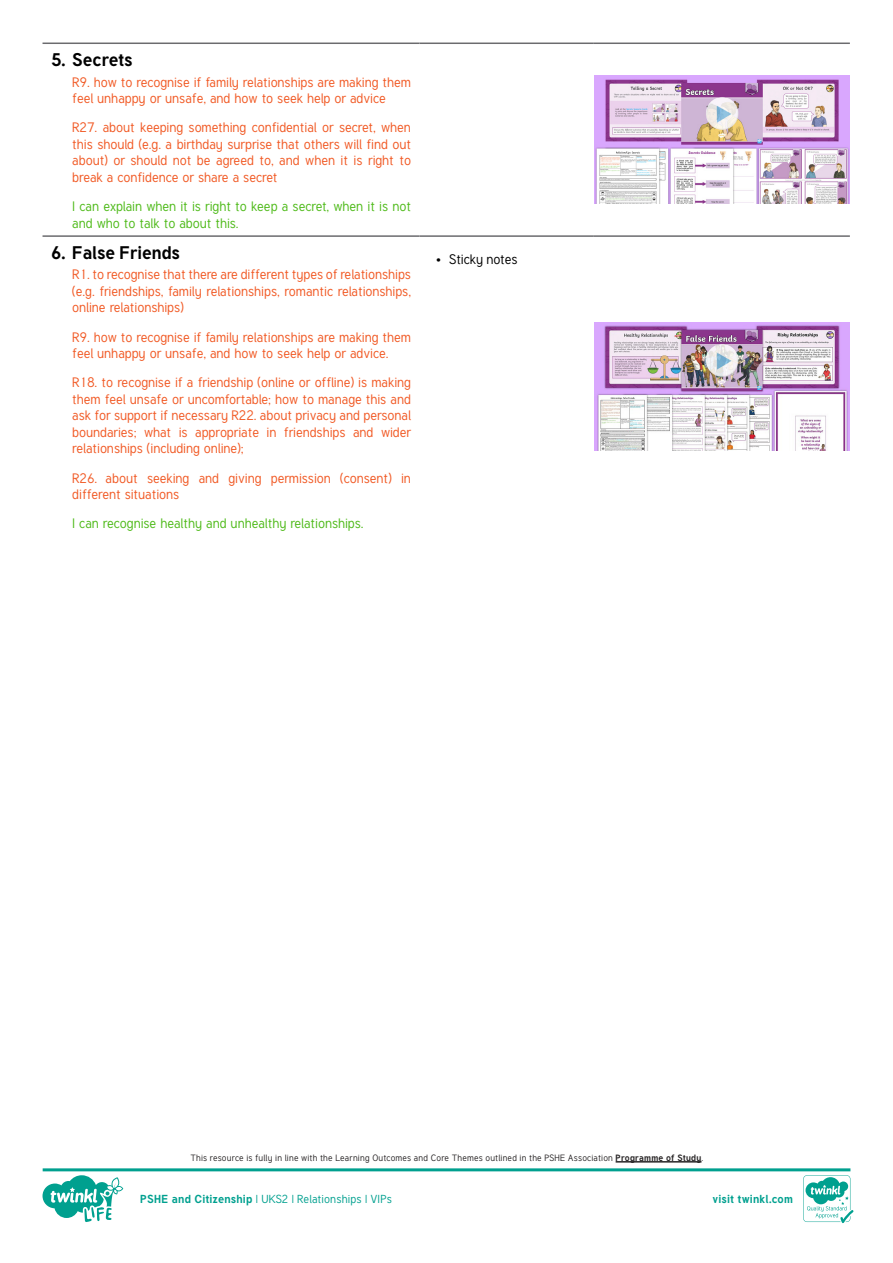
<style>
.page{position:relative;width:893px;height:1263px;background:#fff}
.page>*{position:absolute;margin:0;border:0;box-sizing:border-box;transform-origin:0 0}
.t1{font:700 18px "Tuffy";color:#000}
.Adult_Body_Copy{font:13.5px/16.5px "Tuffy";color:#f15924}
.Adult_Body_Copy-2{font:13.5px/16.5px "Tuffy";color:#4eba19}
.t2{font:13.5px "Tuffy";color:#000}
.Logo_URL_-_Colour{font:11.4px "Tuffy";letter-spacing:.015em;color:#00a08f}
.t3{font:700 11.4px "Tuffy";letter-spacing:.015em;color:#00a08f}
.t4{font:9px "Tuffy";letter-spacing:.025em;color:#282526}
.s1{font-weight:700}
</style>
<div class="page">
<hr style="left:43px;top:43px;width:376px;height:1px;background:#6b6b6e">
<hr style="left:419px;top:43px;width:175px;height:1px;background:#6b6b6e">
<hr style="left:594px;top:43px;width:256px;height:1px;background:#6b6b6e">
<hr style="left:43px;top:235px;width:376px;height:2px;background:#6b6b6e">
<hr style="left:419px;top:235px;width:175px;height:2px;background:#6b6b6e">
<hr style="left:594px;top:235px;width:256px;height:2px;background:#6b6b6e">
<img style="left:594px;top:76px;width:255px;height:127px">
<img style="left:594px;top:323px;width:255px;height:127px">
<hr style="left:616px;top:1161px;width:85px;height:1px;background:#282526">
<svg style="left:43px;top:1168px;width:810px;height:55px"></svg>
<p class="t1" style="left:51px;top:45px;width:83px">5. Secrets</p>
<p class="Adult_Body_Copy" style="left:72px;top:74px;width:340px">R9. how to recognise if family relationships are making them feel unhappy or unsafe, and how to seek help or advice</p>
<p class="Adult_Body_Copy" style="left:72px;top:120px;width:340px;text-align:justify">R27. about keeping something confidential or secret, when this should (e.g. a birthday surprise that others will find out about) or should not be agreed to, and when it is right to break a confidence or share a secret</p>
<p class="Adult_Body_Copy-2" style="left:72px;top:198px;width:340px">I can explain when it is right to keep a secret, when it is not and who to talk to about this.</p>
<p class="t1" style="left:51px;top:238px;width:130px">6. False Friends</p>
<p class="Adult_Body_Copy" style="left:72px;top:267px;width:340px;text-align:justify">R1. to recognise that there are different types of relationships (e.g. friendships, family relationships, romantic relationships, online relationships)</p>
<p class="Adult_Body_Copy" style="left:72px;top:329px;width:340px">R9. how to recognise if family relationships are making them feel unhappy or unsafe, and how to seek help or advice.</p>
<p class="Adult_Body_Copy" style="left:72px;top:375px;width:340px;text-align:justify">R18. to recognise if a friendship (online or offline) is making them feel unsafe or uncomfortable; how to manage this and ask for support if necessary R22. about privacy and personal boundaries; what is appropriate in friendships and wider relationships (including online);</p>
<p class="Adult_Body_Copy" style="left:72px;top:470px;width:340px">R26. about seeking and giving permission (consent) in different situations</p>
<p class="Adult_Body_Copy-2" style="left:72px;top:516px;width:293px">I can recognise healthy and unhealthy relationships.</p>
<p class="t2" style="left:436px;top:250px;width:83px">• Sticky notes</p>
<p class="t4" style="left:190px;top:1152px;width:514px">This resource is fully in line with the Learning Outcomes and Core Themes outlined in the PSHE Association <span class="s1">Programme of Study</span>.</p>
<p class="Logo_URL_-_Colour" style="left:140px;top:1191px;width:253px"><span class="s1">PSHE and Citizenship</span> | UKS2 | Relationships | VIPs</p>
<p class="t3" style="left:712px;top:1190px;width:82px">visit twinkl.com</p>
</div>
